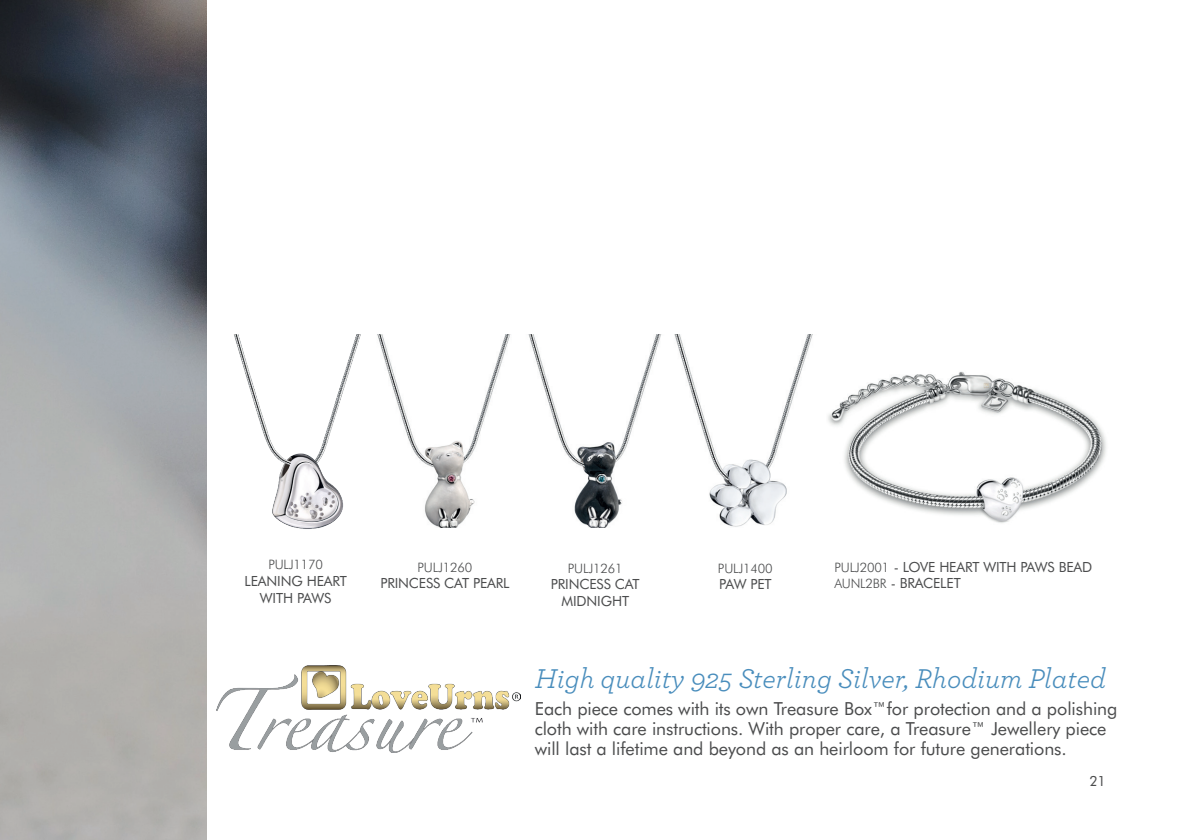
<style>
.page{position:relative;width:1191px;height:840px;background:#fff}
.page>*{position:absolute;margin:0;border:0;box-sizing:border-box;transform-origin:0 0}
.t1{font:italic 28.4px "Archer";color:#498dbc}
.t2{font:18px/20px "Futura BT";letter-spacing:-.005em;color:#4b4c4d}
.t3{font:14px/16.8px "Futura BT";letter-spacing:-.01em;color:#4b4c4d;text-align:center}
.t4{font:300 13px "Futura BT";letter-spacing:-.01em;color:#4b4c4d}
.s1{font-weight:300;font-size:13px}
</style>
<div class="page">
<img style="left:0;top:0;width:207px;height:839px">
<img style="left:828px;top:371px;width:278px;height:152px">
<img style="left:217px;top:665px;width:303px;height:86px">
<img style="left:234px;top:334px;width:127px;height:195px">
<img style="left:377px;top:334px;width:134px;height:193px">
<img style="left:528px;top:334px;width:134px;height:193px">
<img style="left:674px;top:334px;width:139px;height:193px">
<p class="t4" style="left:268px;top:556px;width:56px">PULJ1170</p>
<p class="t3" style="left:244px;top:572px;width:104px">LEANING HEART<br>WITH PAWS</p>
<p class="t4" style="left:417px;top:558px;width:56px">PULJ1260</p>
<p class="t3" style="left:380px;top:574px;width:131px">PRINCESS CAT PEARL</p>
<p class="t4" style="left:568px;top:559px;width:56px">PULJ1261</p>
<p class="t3" style="left:551px;top:575px;width:90px">PRINCESS CAT<br>MIDNIGHT</p>
<p class="t4" style="left:718px;top:559px;width:56px">PULJ1400</p>
<p class="t3" style="left:719px;top:575px;width:54px">PAW PET</p>
<p class="t3" style="left:834px;top:558px;width:259px;text-align:left"><span class="s1">PULJ2001</span> - LOVE HEART WITH PAWS BEAD<br><span class="s1">AUNL2BR</span> - BRACELET</p>
<h1 class="t1" style="left:535px;top:658px;width:572px">High quality 925 Sterling Silver, Rhodium Plated</h1>
<p class="t2" style="left:535px;top:697px;width:584px">Each piece comes with its own Treasure Box™for protection and a polishing cloth with care instructions. With proper care, a Treasure™ Jewellery piece will last a lifetime and beyond as an heirloom for future generations.</p>
<p class="t3" style="left:1089px;top:771px;width:18px">21</p>
</div>
